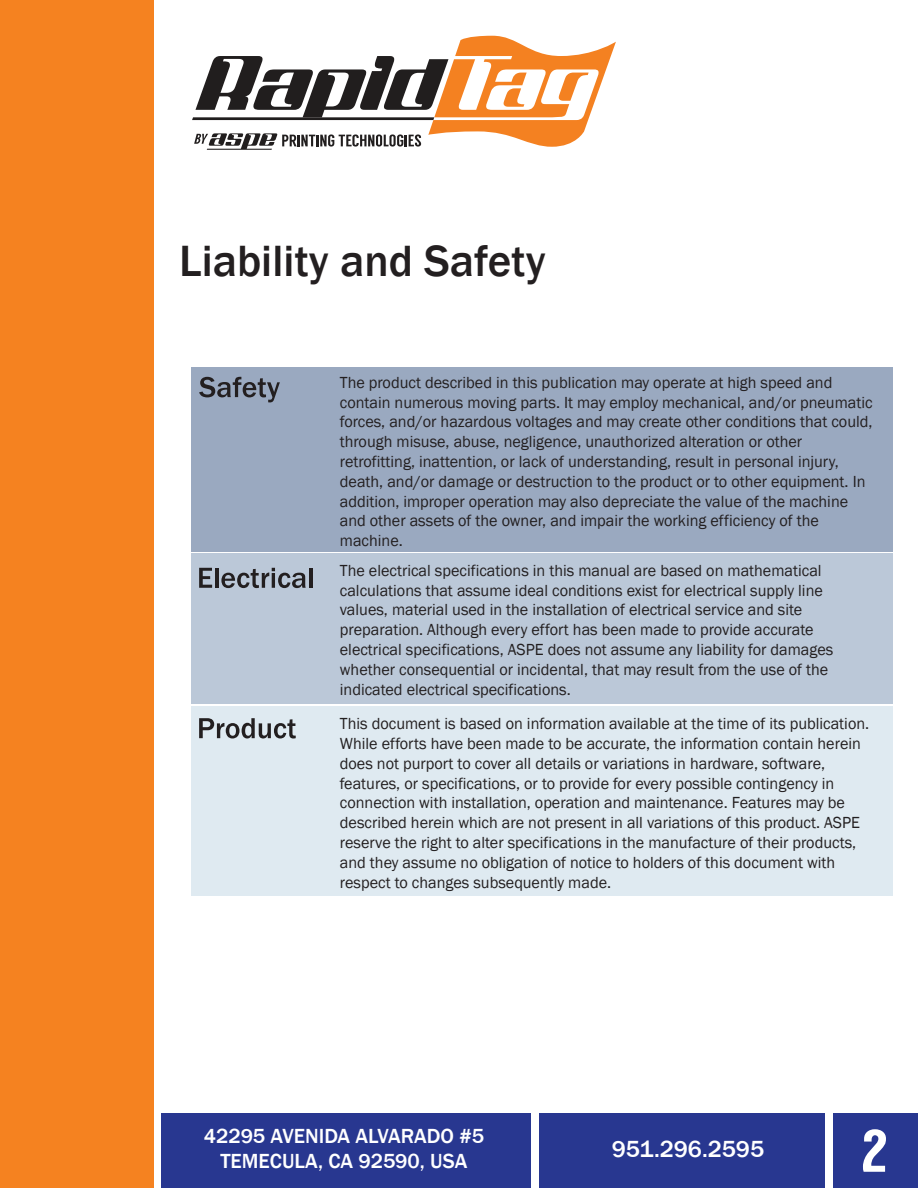
<style>
.page{position:relative;width:918px;height:1188px;background:#fff}
.page>*{position:absolute;margin:0;border:0;box-sizing:border-box;transform-origin:0 0}
.t1{font:60px "Langdon";color:#fff}
.t2{font:500 45px "Franklin Gothic";color:#231f20}
.t3{font:500 24px "Franklin Gothic";color:#fff}
.t4{font:500 21px/25.2px "Franklin Gothic";color:#fff;text-align:center}
.t5{font:16.5px/19.8px "Franklin Gothic";color:#231f20}
</style>
<div class="page">
<svg style="left:192px;top:36px;width:424px;height:114px"></svg>
<div style="left:0;top:0;width:153px;height:1188px;background:#f58220"></div>
<div style="left:162px;top:1113px;width:756px;height:75px;background:#283790"></div>
<div style="left:825px;top:1113px;width:7px;height:75px;background:#fff"></div>
<div style="left:532px;top:1113px;width:7px;height:75px;background:#fff"></div>
<div style="left:191px;top:367px;width:701px;height:184px;background:#9aa9c0"></div>
<div style="left:191px;top:553px;width:701px;height:151px;background:#bbc8d8"></div>
<div style="left:191px;top:706px;width:701px;height:190px;background:#dfeaf1"></div>
<svg style="left:199px;top:377px;width:81px;height:25px"></svg>
<svg style="left:199px;top:568px;width:13px;height:20px"></svg>
<hr style="left:215px;top:568px;width:3px;height:20px;background:#231f20">
<svg style="left:221px;top:568px;width:85px;height:20px"></svg>
<hr style="left:309px;top:568px;width:4px;height:20px;background:#231f20">
<svg style="left:199px;top:718px;width:97px;height:21px"></svg>
<hr style="left:0;top:0;width:153px;height:1px;background:#231f20">
<hr style="left:306px;top:0;width:153px;height:1px;background:#231f20">
<hr style="left:612px;top:0;width:153px;height:1px;background:#231f20">
<h2 class="t2" style="left:179px;top:233px;width:368px">Liability and Safety</h2>
<p class="t5" style="left:340px;top:373px;width:534px">The product described in this publication may operate at high speed and contain numerous moving parts. It may employ mechanical, and/or pneumatic forces, and/or hazardous voltages and may create other conditions that could, through misuse, abuse, negligence, unauthorized alteration or other retrofitting, inattention, or lack of understanding, result in personal injury, death, and/or damage or destruction to the product or to other equipment. In addition, improper operation may also depreciate the value of the machine and other assets of the owner, and impair the working efficiency of the machine.</p>
<p class="t5" style="left:340px;top:561px;width:495px">The electrical specifications in this manual are based on mathematical calculations that assume ideal conditions exist for electrical supply line values, material used in the installation of electrical service and site preparation. Although every effort has been made to provide accurate electrical specifications, ASPE does not assume any liability for damages whether consequential or incidental, that may result from the use of the indicated electrical specifications.</p>
<p class="t5" style="left:340px;top:714px;width:531px">This document is based on information available at the time of its publication.<br>While efforts have been made to be accurate, the information contain herein does not purport to cover all details or variations in hardware, software, features, or specifications, or to provide for every possible contingency in connection with installation, operation and maintenance. Features may be described herein which are not present in all variations of this product. ASPE reserve the right to alter specifications in the manufacture of their products, and they assume no obligation of notice to holders of this document with respect to changes subsequently made.</p>
<p class="t4" style="left:204px;top:1123px;width:282px">42295 AVENIDA ALVARADO #5<br>TEMECULA, CA 92590, USA</p>
<h3 class="t3" style="left:612px;top:1135px;width:154px">951.296.2595</h3>
<h1 class="t1" style="left:861px;top:1116px;width:28px">2</h1>
</div>
